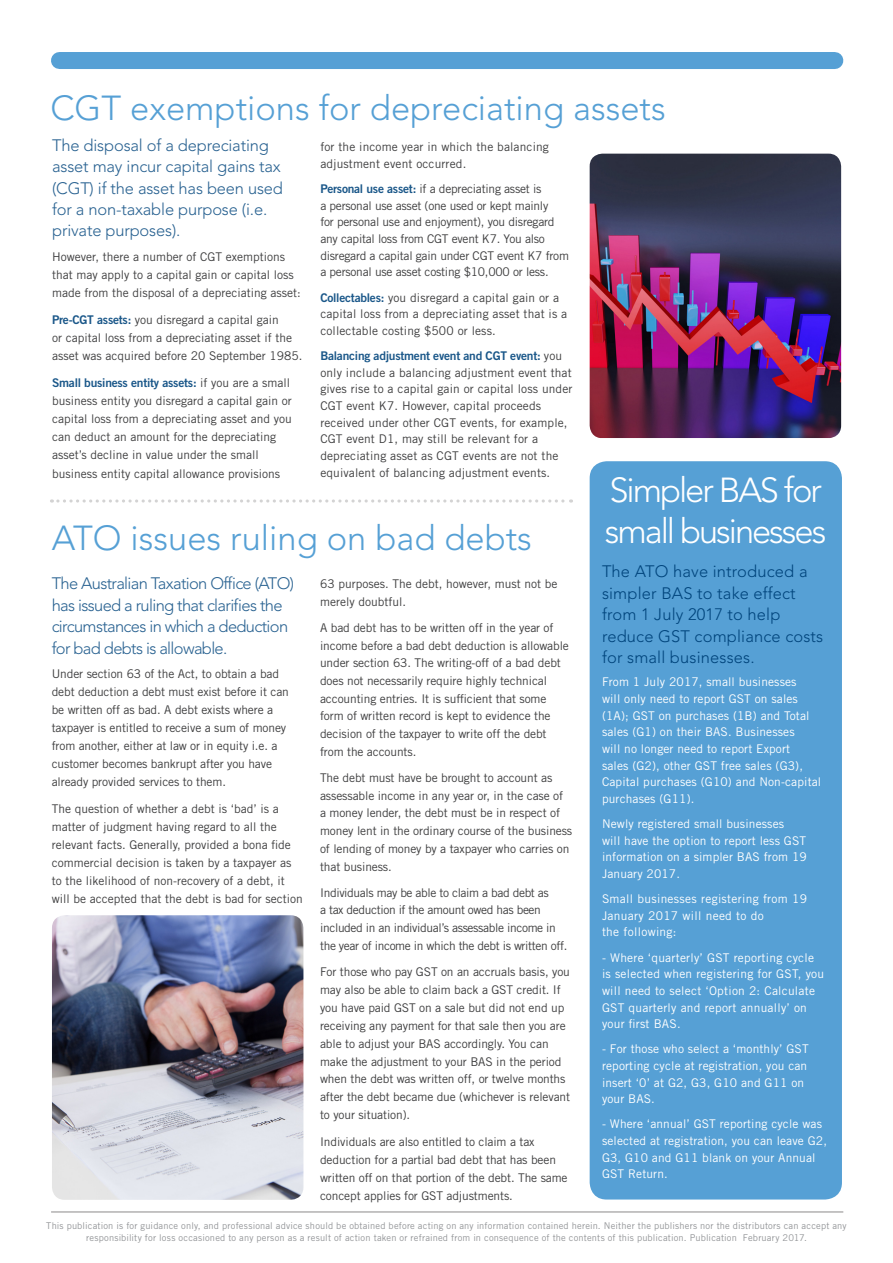
<style>
.page{position:relative;width:893px;height:1263px;background:#fff}
.page>*{position:absolute;margin:0;border:0;box-sizing:border-box;transform-origin:0 0}
.t1{font:300 34.5px "Avenir LT Std";color:#56a0d5}
.t2{font:300 34.5px/41.4px "Avenir LT Std";letter-spacing:-.06em;color:#fff}
.t3{font:300 16.5px/21.5px "Avenir LT Std";letter-spacing:-.01em;color:#296291}
.t4{font:300 16.5px/21.5px "Avenir LT Std";letter-spacing:-.03em;color:#296291}
.t5{font:300 16.5px/21.5px "Avenir LT Std";letter-spacing:.01em;color:#00447c}
.Body_Text{font:12px/18px "Trade Gothic LT Std";letter-spacing:-.01em;color:#3e3e3f}
.t6{font:12px/16.6px "Trade Gothic LT Std";letter-spacing:.01em;color:#fff}
.Body_Text-2{font:12px/16.6px "Trade Gothic LT Std";letter-spacing:.01em;color:#3e3e3f}
.Body_Text-3{font:12px/17.7px "Trade Gothic LT Std";letter-spacing:-.03em;color:#3e3e3f}
.t7{font:9.3px/12px "Trade Gothic LT Std";letter-spacing:.02em;color:#939598;text-align:center}
.s1{font-family:"Trade Gothic LT Std Bd 2";color:#1a5789}
</style>
<div class="page">
<div style="left:590px;top:461px;width:252px;height:738px;background:#56a0d5;border-radius:17px"></div>
<hr style="left:51px;top:1211px;width:792px;height:1px;background:#231f20">
<img style="left:52px;top:915px;width:251px;height:285px">
<img style="left:590px;top:154px;width:251px;height:284px">
<svg style="left:58px;top:499px;width:514px;height:4px"></svg>
<div style="left:59px;top:52px;width:776px;height:17px;background:#56a0d5"></div>
<p class="t1" style="left:50px;top:88px;width:617px">CGT exemptions for depreciating assets</p>
<p class="t3" style="left:52px;top:134px;width:232px">The disposal of a depreciating asset may incur capital gains tax (CGT) if the asset has been used for a non-taxable purpose (i.e. private purposes).</p>
<p class="Body_Text" style="left:52px;top:247px;width:250px">However, there a number of CGT exemptions that may apply to a capital gain or capital loss made from the disposal of a depreciating asset:</p>
<p class="Body_Text" style="left:52px;top:310px;width:252px"><span class="s1">Pre-CGT assets:</span> you disregard a capital gain<br>or capital loss from a depreciating asset if the asset was acquired before 20 September 1985.</p>
<p class="Body_Text" style="left:52px;top:373px;width:241px"><span class="s1">Small business entity assets:</span> if you are a small business entity you disregard a capital gain or capital loss from a depreciating asset and you can deduct an amount for the depreciating asset’s decline in value under the small business entity capital allowance provisions</p>
<p class="Body_Text-2" style="left:320px;top:139px;width:230px">for the income year in which the balancing adjustment event occurred.</p>
<p class="Body_Text" style="left:320px;top:180px;width:250px;line-height:16.6px"><span class="s1">Personal use asset:</span> if a depreciating asset is<br>a personal use asset (one used or kept mainly<br>for personal use and enjoyment), you disregard any capital loss from CGT event K7. You also disregard a capital gain under CGT event K7 from a personal use asset costing $10,000 or less.</p>
<p class="Body_Text-2" style="left:320px;top:289px;width:248px"><span class="s1">Collectables:</span> you disregard a capital gain or a capital loss from a depreciating asset that is a collectable costing $500 or less.</p>
<p class="Body_Text-2" style="left:320px;top:347px;width:254px"><span class="s1">Balancing adjustment event and CGT event:</span> you only include a balancing adjustment event that gives rise to a capital gain or capital loss under CGT event K7. However, capital proceeds received under other CGT events, for example, CGT event D1, may still be relevant for a depreciating asset as CGT events are not the equivalent of balancing adjustment events.</p>
<p class="t1" style="left:52px;top:518px;width:482px">ATO issues ruling on bad debts</p>
<p class="t4" style="left:52px;top:573px;width:244px">The Australian Taxation Office (ATO) has issued a ruling that clarifies the circumstances in which a deduction for bad debts is allowable.</p>
<p class="Body_Text" style="left:52px;top:665px;width:239px">Under section 63 of the Act, to obtain a bad debt deduction a debt must exist before it can be written off as bad. A debt exists where a taxpayer is entitled to receive a sum of money from another, either at law or in equity i.e. a customer becomes bankrupt after you have already provided services to them.</p>
<p class="Body_Text" style="left:52px;top:799px;width:252px">The question of whether a debt is ‘bad’ is a matter of judgment having regard to all the relevant facts. Generally, provided a bona fide commercial decision is taken by a taxpayer as to the likelihood of non-recovery of a debt, it will be accepted that the debt is bad for section</p>
<p class="Body_Text" style="left:320px;top:575px;width:239px">63 purposes. The debt, however, must not be merely doubtful.</p>
<p class="Body_Text" style="left:320px;top:619px;width:250px">A bad debt has to be written off in the year of income before a bad debt deduction is allowable under section 63. The writing-off of a bad debt does not necessarily require highly technical accounting entries. It is sufficient that some form of written record is kept to evidence the decision of the taxpayer to write off the debt from the accounts.</p>
<p class="Body_Text" style="left:320px;top:769px;width:254px">The debt must have be brought to account as assessable income in any year or, in the case of<br>a money lender, the debt must be in respect of money lent in the ordinary course of the business of lending of money by a taxpayer who carries on that business.</p>
<p class="Body_Text-3" style="left:320px;top:883px;width:249px">Individuals may be able to claim a bad debt as<br>a tax deduction if the amount owed has been included in an individual’s assessable income in the year of income in which the debt is written off.</p>
<p class="Body_Text" style="left:320px;top:963px;width:251px">For those who pay GST on an accruals basis, you may also be able to claim back a GST credit. If you have paid GST on a sale but did not end up receiving any payment for that sale then you are able to adjust your BAS accordingly. You can make the adjustment to your BAS in the period when the debt was written off, or twelve months after the debt became due (whichever is relevant to your situation).</p>
<p class="Body_Text" style="left:320px;top:1132px;width:249px">Individuals are also entitled to claim a tax deduction for a partial bad debt that has been written off on that portion of the debt. The same concept applies for GST adjustments.</p>
<p class="t2" style="left:605px;top:469px;width:223px">Simpler BAS for small businesses</p>
<p class="t5" style="left:602px;top:561px;width:223px">The ATO have introduced a simpler BAS to take effect from 1 July 2017 to help reduce GST compliance costs for small businesses.</p>
<p class="t6" style="left:602px;top:673px;width:221px">From 1 July 2017, small businesses<br>will only need to report GST on sales (1A); GST on purchases (1B) and Total sales (G1) on their BAS. Businesses<br>will no longer need to report Export<br>sales (G2), other GST free sales (G3), Capital purchases (G10) and Non-capital purchases (G11).</p>
<p class="t6" style="left:602px;top:815px;width:206px">Newly registered small businesses<br>will have the option to report less GST information on a simpler BAS from 19<br>January 2017.</p>
<p class="t6" style="left:602px;top:890px;width:207px">Small businesses registering from 19<br>January 2017 will need to do<br>the following:</p>
<p class="t6" style="left:602px;top:949px;width:224px">- Where ‘quarterly’ GST reporting cycle is selected when registering for GST, you will need to select ‘Option 2: Calculate GST quarterly and report annually’ on your first BAS.</p>
<p class="t6" style="left:602px;top:1040px;width:208px">- For those who select a ‘monthly’ GST reporting cycle at registration, you can insert ‘0’ at G2, G3, G10 and G11 on your BAS.</p>
<p class="t6" style="left:602px;top:1116px;width:226px">- Where ‘annual’ GST reporting cycle was selected at registration, you can leave G2,<br>G3, G10 and G11 blank on your Annual<br>GST Return.</p>
<p class="t7" style="left:46px;top:1219px;width:802px">This publication is for guidance only, and professional advice should be obtained before acting on any information contained herein. Neither the publishers nor the distributors can accept any responsibility for loss occasioned to any person as a result of action taken or refrained from in consequence of the contents of this publication. Publication February 2017.</p>
</div>
